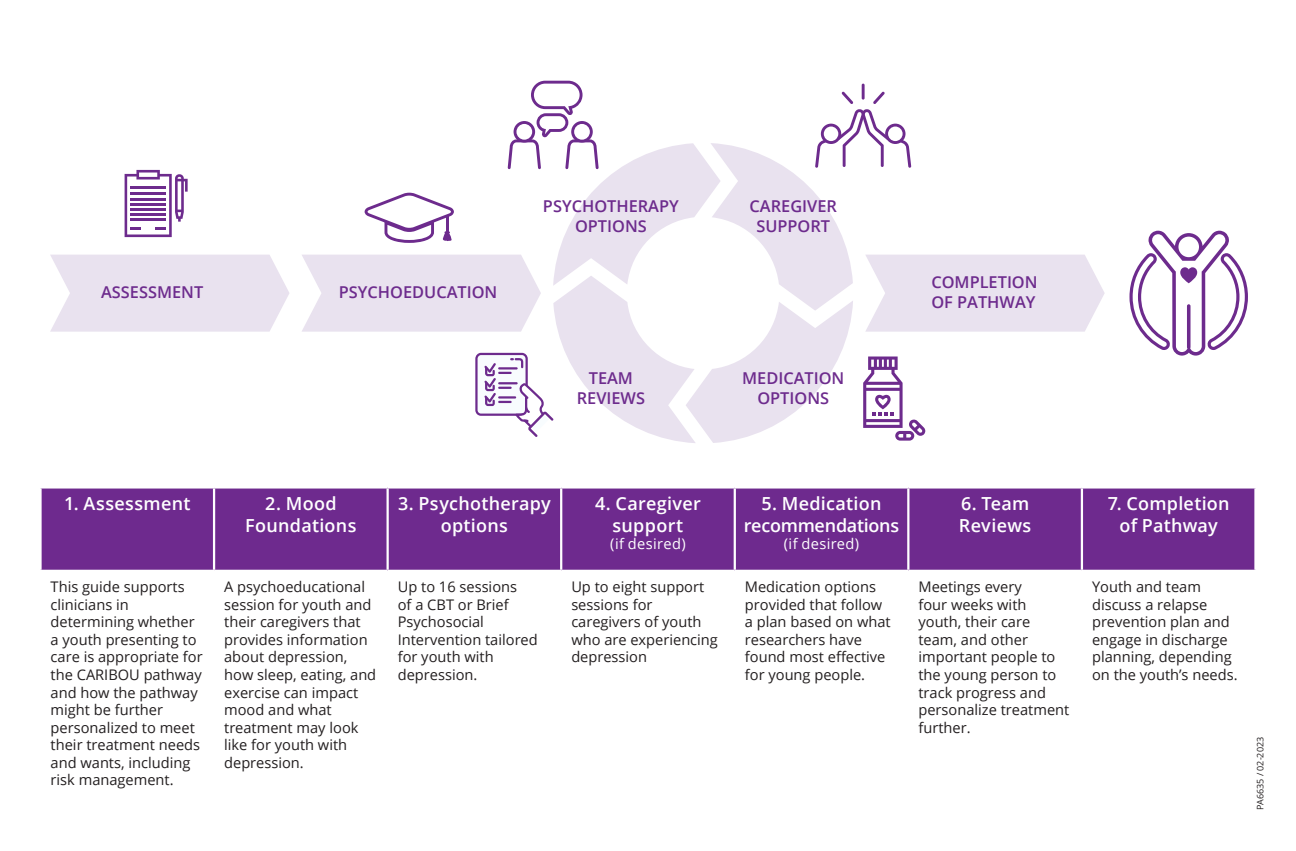
<style>
.page{position:relative;width:1296px;height:851px;background:#fff}
.page>*{position:absolute;margin:0;border:0;box-sizing:border-box;transform-origin:0 0}
.t1{font:600 18px/21.6px "Open Sans";letter-spacing:.015em;color:#fff;text-align:center}
.t2{font:600 18px/21.6px "Open Sans";letter-spacing:-.01em;color:#fff;text-align:center}
.t3{font:600 16.43px/19.6px "Open Sans";color:#6d2b8d;text-align:center}
.t4{font:14.62px/17.6px "Open Sans";color:#231f20}
.t5{font:14.62px "Open Sans";letter-spacing:.025em;color:#fff}
.t6{font:9px "Open Sans";color:#231f20}
</style>
<div class="page">
<div style="left:42px;top:488px;width:1212px;height:81px;background:#6e2a8e"></div>
<hr style="left:213px;top:488px;width:2px;height:81px;background:#fff">
<hr style="left:387px;top:488px;width:2px;height:81px;background:#fff">
<hr style="left:560px;top:488px;width:2px;height:81px;background:#fff">
<hr style="left:734px;top:488px;width:2px;height:81px;background:#fff">
<hr style="left:907px;top:488px;width:2px;height:81px;background:#fff">
<hr style="left:1081px;top:488px;width:2px;height:81px;background:#fff">
<svg style="left:50px;top:254px;width:239px;height:77px;background:#eae4f0"></svg>
<svg style="left:1129px;top:231px;width:119px;height:124px"></svg>
<svg style="left:125px;top:170px;width:63px;height:67px"></svg>
<svg style="left:302px;top:81px;width:803px;height:362px"></svg>
<p class="t3" style="left:543px;top:196px;width:137px">PSYCHOTHERAPY<br>OPTIONS</p>
<p class="t3" style="left:750px;top:196px;width:89px">CAREGIVER<br>SUPPORT</p>
<p class="t3" style="left:101px;top:282px;width:104px">ASSESSMENT</p>
<p class="t3" style="left:339px;top:282px;width:160px">PSYCHOEDUCATION</p>
<p class="t3" style="left:931px;top:272px;width:108px;text-align:left">COMPLETION<br>OF PATHWAY</p>
<p class="t3" style="left:577px;top:368px;width:70px">TEAM<br>REVIEWS</p>
<p class="t3" style="left:742px;top:368px;width:104px">MEDICATION<br>OPTIONS</p>
<p class="t1" style="left:64px;top:492px;width:128px">1. Assessment</p>
<p class="t1" style="left:245px;top:492px;width:113px">2. Mood<br>Foundations</p>
<p class="t1" style="left:398px;top:492px;width:154px">3. Psychotherapy options</p>
<p class="t1" style="left:595px;top:492px;width:107px">4. Caregiver support</p>
<p class="t5" style="left:610px;top:534px;width:77px">(if desired)</p>
<p class="t2" style="left:744px;top:492px;width:157px">5. Medication recommendations</p>
<p class="t5" style="left:784px;top:534px;width:77px">(if desired)</p>
<p class="t1" style="left:961px;top:492px;width:70px">6. Team</p>
<p class="t1" style="left:959px;top:514px;width:74px">Reviews</p>
<p class="t1" style="left:1108px;top:492px;width:123px">7. Completion</p>
<p class="t1" style="left:1120px;top:514px;width:100px">of Pathway</p>
<p class="t4" style="left:51px;top:577px;width:154px">This guide supports clinicians in determining whether a youth presenting to care is appropriate for the CARIBOU pathway and how the pathway might be further personalized to meet their treatment needs and wants, including risk management.</p>
<p class="t4" style="left:224px;top:577px;width:154px">A psychoeducational session for youth and their caregivers that provides information about depression, how sleep, eating, and exercise can impact mood and what treatment may look like for youth with depression.</p>
<p class="t4" style="left:398px;top:577px;width:142px">Up to 16 sessions<br>of a CBT or Brief<br>Psychosocial<br>Intervention tailored for youth with depression.</p>
<p class="t4" style="left:571px;top:577px;width:148px">Up to eight support sessions for caregivers of youth who are experiencing depression</p>
<p class="t4" style="left:745px;top:577px;width:147px">Medication options provided that follow a plan based on what researchers have found most effective for young people.</p>
<p class="t4" style="left:918px;top:577px;width:152px">Meetings every<br>four weeks with youth, their care team, and other important people to the young person to track progress and personalize treatment further.</p>
<p class="t4" style="left:1092px;top:577px;width:147px">Youth and team discuss a relapse prevention plan and engage in discharge planning, depending on the youth’s needs.</p>
<p class="t6" style="left:1254px;top:810px;width:75px;rotate:-90deg">PA6635 / 02-2023</p>
</div>
